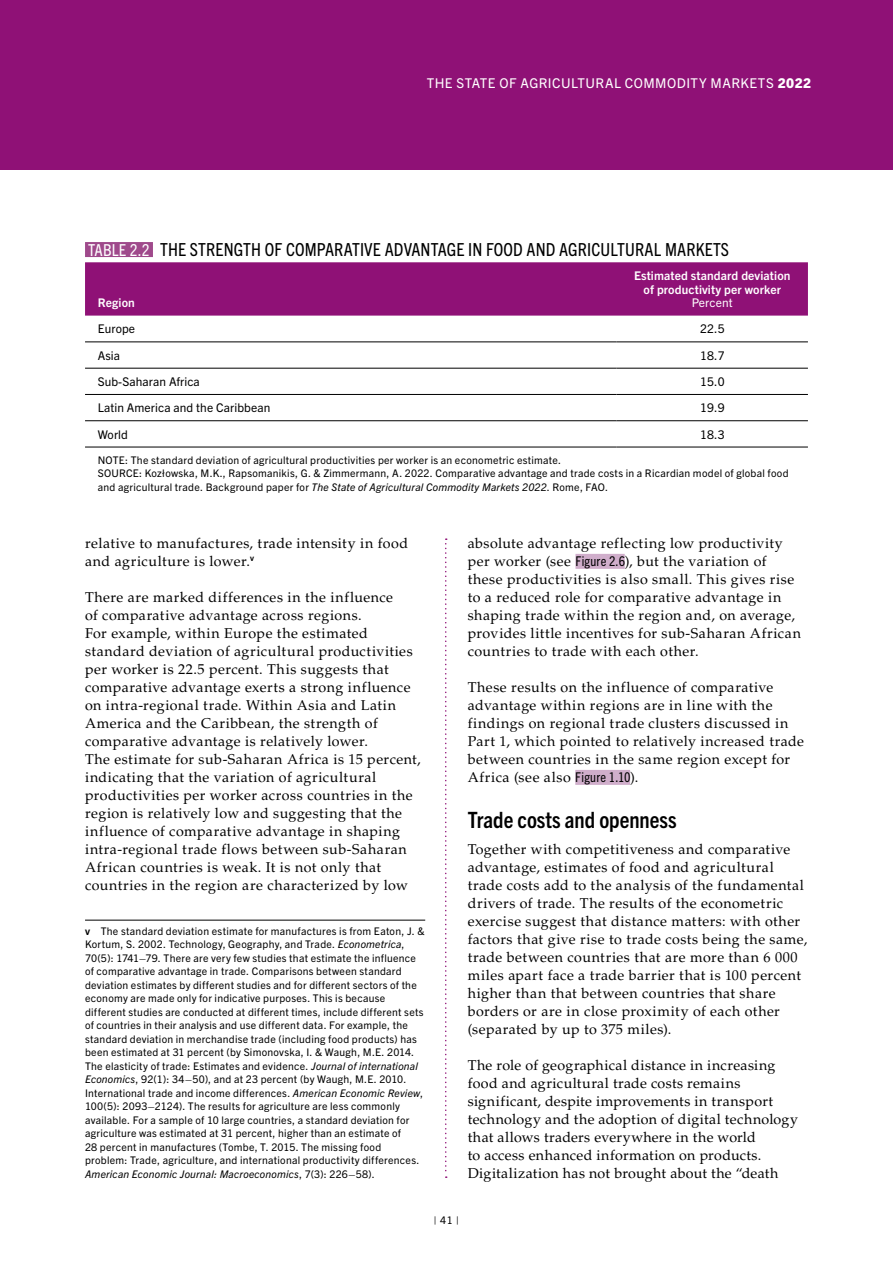
<style>
.page{position:relative;width:893px;height:1263px;background:#fff}
.page>*{position:absolute;margin:0;border:0;box-sizing:border-box;transform-origin:0 0}
.t1{font:700 condensed 22.5px "Trade Gothic Next LT Pro";color:#000}
.t2{font:condensed 18px "Trade Gothic Next LT Pro";letter-spacing:.01em;color:#000}
.t3{font:14.25px/18px "Palatino LT Std";letter-spacing:.03em;color:#000}
.t4{font:13.5px "Trade Gothic Next LT Pro";letter-spacing:.03em;color:#fff}
.t5{font:12px "Trade Gothic Next LT Pro";letter-spacing:.01em;color:#000}
.t6{font:700 12px/13.5px "Trade Gothic Next LT Pro";letter-spacing:.01em;color:#fff;text-align:center}
.t7{font:12px "Trade Gothic Next LT Pro";letter-spacing:.01em;color:#fff}
.t8{font:10.5px/13.5px "Trade Gothic Next LT Pro";letter-spacing:.025em;color:#000}
.s1{font-weight:800}
.s2{font-size:16.5px;color:#fff}
.s3{font-style:italic}
.s4{font-weight:700}
.s5{font-family:"Trade Gothic Next LT Pro";font-stretch:condensed;font-size:13.5px}
</style>
<div class="page">
<div style="left:0;top:0;width:893px;height:170px;background:#8f1176"></div>
<svg style="left:445px;top:538px;width:2px;height:640px"></svg>
<hr style="left:85px;top:920px;width:340px;height:1px;background:#000">
<div style="left:575px;top:554px;width:50px;height:15px;background:#d0aecb"></div>
<div style="left:575px;top:770px;width:55px;height:15px;background:#d0aecb"></div>
<div style="left:85px;top:242px;width:68px;height:15px;background:#9f498b"></div>
<div style="left:85px;top:262px;width:723px;height:54px;background:#8f1176"></div>
<hr style="left:85px;top:341px;width:532px;height:1px;background:#000">
<hr style="left:617px;top:341px;width:191px;height:1px;background:#000">
<hr style="left:85px;top:368px;width:532px;height:1px;background:#000">
<hr style="left:85px;top:394px;width:532px;height:1px;background:#000">
<hr style="left:85px;top:420px;width:532px;height:1px;background:#000">
<hr style="left:617px;top:368px;width:191px;height:1px;background:#000">
<hr style="left:617px;top:394px;width:191px;height:1px;background:#000">
<hr style="left:617px;top:420px;width:191px;height:1px;background:#000">
<hr style="left:85px;top:447px;width:532px;height:1px;background:#000">
<hr style="left:617px;top:447px;width:191px;height:1px;background:#000">
<p class="t4" style="left:427px;top:74px;width:386px">THE STATE OF AGRICULTURAL COMMODITY MARKETS <span class="s1">2022</span></p>
<p class="t2" style="left:88px;top:237px;width:642px"><span class="s2">TABLE 2.2</span> THE STRENGTH OF COMPARATIVE ADVANTAGE IN FOOD AND AGRICULTURAL MARKETS</p>
<p class="t6" style="left:98px;top:295px;width:39px">Region</p>
<p class="t6" style="left:634px;top:268px;width:158px">Estimated standard deviation of productivity per worker</p>
<p class="t7" style="left:692px;top:294px;width:42px">Percent</p>
<p class="t5" style="left:98px;top:321px;width:39px">Europe</p>
<p class="t5" style="left:700px;top:321px;width:26px">22.5</p>
<p class="t5" style="left:98px;top:347px;width:24px">Asia</p>
<p class="t5" style="left:700px;top:347px;width:26px">18.7</p>
<p class="t5" style="left:98px;top:373px;width:104px">Sub-Saharan Africa</p>
<p class="t5" style="left:700px;top:373px;width:26px">15.0</p>
<p class="t5" style="left:98px;top:399px;width:174px">Latin America and the Caribbean</p>
<p class="t5" style="left:700px;top:399px;width:26px">19.9</p>
<p class="t5" style="left:98px;top:426px;width:32px">World</p>
<p class="t5" style="left:700px;top:426px;width:26px">18.3</p>
<p class="t8" style="left:98px;top:452px;width:692px">NOTE: The standard deviation of agricultural productivities per worker is an econometric estimate.<br>SOURCE: Kozłowska, M.K., Rapsomanikis, G. &amp; Zimmermann, A. 2022. Comparative advantage and trade costs in a Ricardian model of global food and agricultural trade. Background paper for <span class="s3">The State of Agricultural Commodity Markets 2022</span>. Rome, FAO.</p>
<p class="t3" style="left:85px;top:534px;width:325px">relative to manufactures, trade intensity in food and agriculture is lower.<sup>v</sup></p>
<p class="t3" style="left:85px;top:588px;width:337px">There are marked differences in the influence<br>of comparative advantage across regions.<br>For example, within Europe the estimated standard deviation of agricultural productivities per worker is 22.5 percent. This suggests that comparative advantage exerts a strong influence on intra-regional trade. Within Asia and Latin America and the Caribbean, the strength of comparative advantage is relatively lower.<br>The estimate for sub-Saharan Africa is 15 percent, indicating that the variation of agricultural productivities per worker across countries in the region is relatively low and suggesting that the influence of comparative advantage in shaping intra-regional trade flows between sub-Saharan African countries is weak. It is not only that countries in the region are characterized by low</p>
<p class="t8" style="left:85px;top:924px;width:341px"><span class="s4">v</span> The standard deviation estimate for manufactures is from Eaton, J. &amp; Kortum, S. 2002. Technology, Geography, and Trade. <span class="s3">Econometrica</span>, 70(5): 1741–79. There are very few studies that estimate the influence of comparative advantage in trade. Comparisons between standard deviation estimates by different studies and for different sectors of the economy are made only for indicative purposes. This is because different studies are conducted at different times, include different sets of countries in their analysis and use different data. For example, the standard deviation in merchandise trade (including food products) has been estimated at 31 percent (by Simonovska, I. &amp; Waugh, M.E. 2014.<br>The elasticity of trade: Estimates and evidence. <span class="s3">Journal of international Economics</span>, 92(1): 34–50), and at 23 percent (by Waugh, M.E. 2010.<br>International trade and income differences. <span class="s3">American Economic Review</span>, 100(5): 2093–2124). The results for agriculture are less commonly available. For a sample of 10 large countries, a standard deviation for agriculture was estimated at 31 percent, higher than an estimate of<br>28 percent in manufactures (Tombe, T. 2015. The missing food problem: Trade, agriculture, and international productivity differences.<br><span class="s3">American Economic Journal: Macroeconomics</span>, 7(3): 226–58).</p>
<p class="t3" style="left:468px;top:534px;width:335px">absolute advantage reflecting low productivity per worker (see <span class="s5">Figure 2.6</span>), but the variation of these productivities is also small. This gives rise to a reduced role for comparative advantage in shaping trade within the region and, on average, provides little incentives for sub-Saharan African countries to trade with each other.</p>
<p class="t3" style="left:468px;top:678px;width:338px">These results on the influence of comparative advantage within regions are in line with the findings on regional trade clusters discussed in Part 1, which pointed to relatively increased trade between countries in the same region except for Africa (see also <span class="s5">Figure 1.10</span>).</p>
<h1 class="t1" style="left:468px;top:805px;width:210px">Trade costs and openness</h1>
<p class="t3" style="left:468px;top:840px;width:341px">Together with competitiveness and comparative advantage, estimates of food and agricultural trade costs add to the analysis of the fundamental drivers of trade. The results of the econometric exercise suggest that distance matters: with other factors that give rise to trade costs being the same, trade between countries that are more than 6 000 miles apart face a trade barrier that is 100 percent higher than that between countries that share borders or are in close proximity of each other (separated by up to 375 miles).</p>
<p class="t3" style="left:468px;top:1056px;width:332px">The role of geographical distance in increasing food and agricultural trade costs remains significant, despite improvements in transport technology and the adoption of digital technology that allows traders everywhere in the world<br>to access enhanced information on products.<br>Digitalization has not brought about the “death</p>
<p class="t8" style="left:434px;top:1213px;width:27px">| 41 |</p>
</div>
